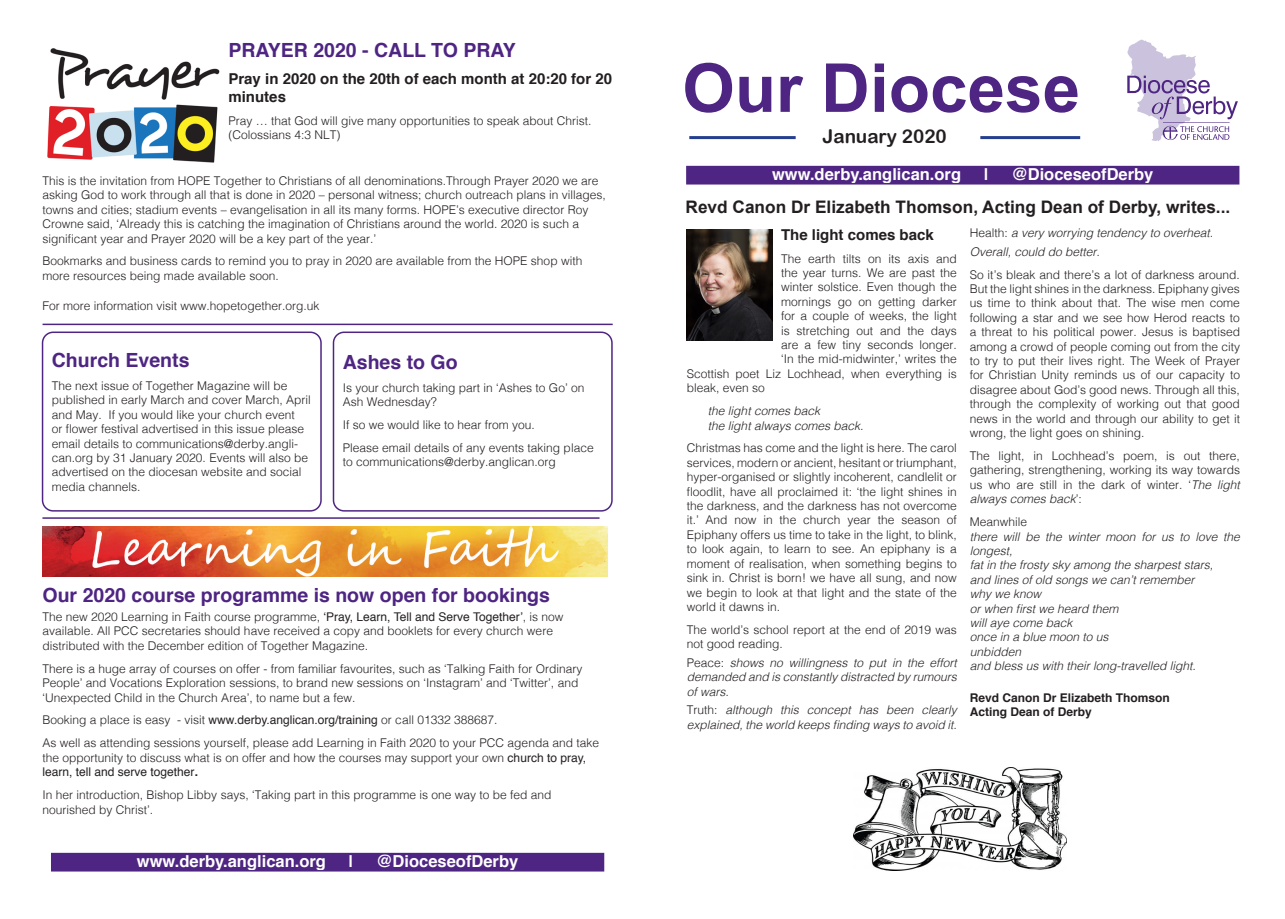
<style>
.page{position:relative;width:1285px;height:919px;background:#fff}
.page>*{position:absolute;margin:0;border:0;box-sizing:border-box;transform-origin:0 0}
.t1{font:700 67.5px "Arial";color:#4e2582}
.t2{font:700 19.5px "Helvetica";color:#4e2582}
.t3{font:18.9px "Arial Rounded MT Bold";color:#231f20}
.t4{font:700 17.25px "Arial";color:#231f20}
.t5{font:700 16.5px "Helvetica";color:#fff}
.t6{font:700 15px/18px "Helvetica";color:#231f20}
.t7{font:300 12px/14.4px "Helvetica";color:#231f20}
.t8{font:italic 300 12px/14.4px "Helvetica";color:#231f20}
.t9{font:700 12px "Helvetica";color:#231f20}
.s1{font-weight:400}
.s2{font-weight:700}
.s3{font-style:normal}
.s4{font-style:italic}
</style>
<div class="page">
<svg style="left:1127px;top:40px;width:110px;height:101px"></svg>
<hr style="left:1162px;top:122px;width:67px;height:1px;background:#4e2582">
<div style="left:686px;top:166px;width:552px;height:18px;background:#4e2582"></div>
<hr style="left:980px;top:136px;width:99px;height:3px;background:#253f8e">
<hr style="left:689px;top:136px;width:106px;height:3px;background:#253f8e">
<div style="left:52px;top:853px;width:551px;height:17px;background:#4e2582"></div>
<div style="left:51px;top:852px;width:553px;height:19px;border:2px solid #4e2582"></div>
<img style="left:42px;top:526px;width:565px;height:51px">
<hr style="left:42px;top:517px;width:557px;height:1px;background:#4e2582">
<img style="left:686px;top:229px;width:86px;height:112px">
<img style="left:853px;top:767px;width:213px;height:102px">
<img style="left:47px;top:48px;width:173px;height:115px">
<hr style="left:43px;top:323px;width:569px;height:2px;background:#4e2582">
<div style="left:42px;top:331px;width:280px;height:180px;border:2px solid #4e2582;border-radius:11px"></div>
<div style="left:333px;top:331px;width:279px;height:180px;border:2px solid #4e2582;border-radius:11px"></div>
<p class="t2" style="left:228px;top:35px;width:289px">PRAYER 2020 - CALL TO PRAY</p>
<p class="t6" style="left:228px;top:70px;width:385px">Pray in 2020 on the 20th of each month at 20:20 for 20 minutes</p>
<p class="t7" style="left:228px;top:112px;width:364px">Pray … that God will give many opportunities to speak about Christ. (Colossians 4:3 NLT)</p>
<p class="t7" style="left:42px;top:172px;width:564px">This is the invitation from HOPE Together to Christians of all denominations.Through Prayer 2020 we are asking God to work through all that is done in 2020 – personal witness; church outreach plans in villages, towns and cities; stadium events – evangelisation in all its many forms. HOPE’s executive director Roy Crowne said, ‘Already this is catching the imagination of Christians around the world. 2020 is such a significant year and Prayer 2020 will be a key part of the year.’</p>
<p class="t7" style="left:42px;top:253px;width:541px">Bookmarks and business cards to remind you to pray in 2020 are available from the HOPE shop with more resources being made available soon.</p>
<p class="t7" style="left:42px;top:297px;width:278px">For more information visit www.hopetogether.org.uk</p>
<p class="t2" style="left:52px;top:344px;width:139px">Church Events</p>
<p class="t7" style="left:52px;top:377px;width:260px">The next issue of Together Magazine will be published in early March and cover March, April and May. If you would like your church event<br>or flower festival advertised in this issue please email details to communications@derby.angli&shy;can.org by 31 January 2020. Events will also be advertised on the diocesan website and social media channels.</p>
<p class="t2" style="left:343px;top:346px;width:116px">Ashes to Go</p>
<p class="t7" style="left:343px;top:379px;width:243px">Is your church taking part in ‘Ashes to Go’ on<br>Ash Wednesday?</p>
<p class="t7" style="left:343px;top:416px;width:194px">If so we would like to hear from you.</p>
<p class="t7" style="left:343px;top:439px;width:252px">Please email details of any events taking place to communications@derby.anglican.org</p>
<p class="t2" style="left:43px;top:579px;width:509px">Our 2020 course programme is now open for bookings</p>
<p class="t7" style="left:42px;top:608px;width:522px">The new 2020 Learning in Faith course programme, <span class="s1">‘Pray, Learn, Tell and Serve Together’</span>, is now available. All PCC secretaries should have received a copy and booklets for every church were distributed with the December edition of Together Magazine.</p>
<p class="t7" style="left:42px;top:660px;width:541px">There is a huge array of courses on offer - from familiar favourites, such as ‘Talking Faith for Ordinary<br>People’ and Vocations Exploration sessions, to brand new sessions on ‘Instagram’ and ‘Twitter’, and ‘Unexpected Child in the Church Area’, to name but a few.</p>
<p class="t7" style="left:42px;top:712px;width:456px">Booking a place is easy - visit <span class="s1">www.derby.anglican.org/training</span> or call 01332 388687.</p>
<p class="t7" style="left:42px;top:735px;width:558px">As well as attending sessions yourself, please add Learning in Faith 2020 to your PCC agenda and take the opportunity to discuss what is on offer and how the courses may support your own <span class="s1">church to pray, learn, tell and serve together</span><span class="s2">.</span></p>
<p class="t7" style="left:42px;top:786px;width:510px">In her introduction, Bishop Libby says, ‘Taking part in this programme is one way to be fed and nourished by Christ’.</p>
<p class="t5" style="left:137px;top:847px;width:190px">www.derby.anglican.org</p>
<p class="t5" style="left:349px;top:847px;width:6px">|</p>
<p class="t5" style="left:376px;top:847px;width:143px">@DioceseofDerby</p>
<p class="t1" style="left:682px;top:44px;width:399px">Our Diocese</p>
<p class="t3" style="left:822px;top:125px;width:126px">January 2020</p>
<p class="t5" style="left:772px;top:160px;width:190px">www.derby.anglican.org</p>
<p class="t5" style="left:983px;top:160px;width:6px">|</p>
<p class="t5" style="left:1011px;top:160px;width:143px">@DioceseofDerby</p>
<p class="t4" style="left:685px;top:195px;width:546px">Revd Canon Dr Elizabeth Thomson, Acting Dean of Derby, writes...</p>
<p class="t6" style="left:781px;top:225px;width:154px">The light comes back</p>
<p class="t7" style="left:781px;top:250px;width:177px">The earth tilts on its axis and</p>
<p class="t7" style="left:781px;top:264px;width:177px">the year turns. We are past the</p>
<p class="t7" style="left:781px;top:279px;width:177px">winter solstice. Even though the</p>
<p class="t7" style="left:781px;top:293px;width:177px">mornings go on getting darker</p>
<p class="t7" style="left:781px;top:308px;width:177px">for a couple of weeks, the light</p>
<p class="t7" style="left:781px;top:322px;width:177px">is stretching out and the days</p>
<p class="t7" style="left:781px;top:336px;width:177px">are a few tiny seconds longer.</p>
<p class="t7" style="left:781px;top:351px;width:177px">‘In the mid-midwinter,’ writes the</p>
<p class="t7" style="left:686px;top:365px;width:272px">Scottish poet Liz Lochhead, when everything is</p>
<p class="t7" style="left:686px;top:380px;width:80px">bleak, even so</p>
<p class="t8" style="left:707px;top:403px;width:114px">the light comes back</p>
<p class="t8" style="left:707px;top:417px;width:157px">the light always comes back.</p>
<p class="t7" style="left:686px;top:440px;width:272px;text-align:justify">Christmas has come and the light is here. The carol services, modern or ancient, hesitant or triumphant, hyper-organised or slightly incoherent, candlelit or floodlit, have all proclaimed it: ‘the light shines in the darkness, and the darkness has not overcome it.’ And now in the church year the season of Epiphany offers us time to take in the light, to blink, to look again, to learn to see. An epiphany is a moment of realisation, when something begins to sink in. Christ is born! we have all sung, and now we begin to look at that light and the state of the world it dawns in.</p>
<p class="t7" style="left:686px;top:621px;width:272px">The world’s school report at the end of 2019 was not good reading.</p>
<p class="t8" style="left:686px;top:654px;width:272px;text-align:justify"><span class="s3">Peace:</span> shows no willingness to put in the effort demanded and is constantly distracted by rumours of wars.</p>
<p class="t8" style="left:686px;top:702px;width:272px"><span class="s3">Truth:</span> although this concept has been clearly explained, the world keeps finding ways to avoid it.</p>
<p class="t8" style="left:969px;top:225px;width:245px"><span class="s3">Health:</span> a very worrying tendency to overheat.</p>
<p class="t8" style="left:969px;top:243px;width:132px">Overall, could do better.</p>
<p class="t7" style="left:969px;top:266px;width:272px;text-align:justify">So it’s bleak and there’s a lot of darkness around.<br>But the light shines in the darkness. Epiphany gives us time to think about that. The wise men come following a star and we see how Herod reacts to a threat to his political power. Jesus is baptised among a crowd of people coming out from the city to try to put their lives right. The Week of Prayer for Christian Unity reminds us of our capacity to disagree about God’s good news. Through all this, through the complexity of working out that good news in the world and through our ability to get it wrong, the light goes on shining.</p>
<p class="t7" style="left:969px;top:447px;width:272px;text-align:justify">The light, in Lochhead’s poem, is out there, gathering, strengthening, working its way towards us who are still in the dark of winter. ‘<span class="s4">The light always comes back</span>’:</p>
<p class="t7" style="left:969px;top:513px;width:59px">Meanwhile</p>
<p class="t8" style="left:969px;top:528px;width:272px">there will be the winter moon for us to love the longest,</p>
<p class="t8" style="left:969px;top:557px;width:245px">fat in the frosty sky among the sharpest stars,</p>
<p class="t8" style="left:969px;top:571px;width:226px">and lines of old songs we can’t remember</p>
<p class="t8" style="left:969px;top:586px;width:73px">why we know</p>
<p class="t8" style="left:969px;top:600px;width:150px">or when first we heard them</p>
<p class="t8" style="left:969px;top:614px;width:104px">will aye come back</p>
<p class="t8" style="left:969px;top:629px;width:140px">once in a blue moon to us</p>
<p class="t8" style="left:969px;top:643px;width:53px">unbidden</p>
<p class="t8" style="left:969px;top:658px;width:228px">and bless us with their long-travelled light.</p>
<p class="t9" style="left:969px;top:687px;width:202px">Revd Canon Dr Elizabeth Thomson</p>
<p class="t9" style="left:969px;top:702px;width:124px">Acting Dean of Derby</p>
</div>
